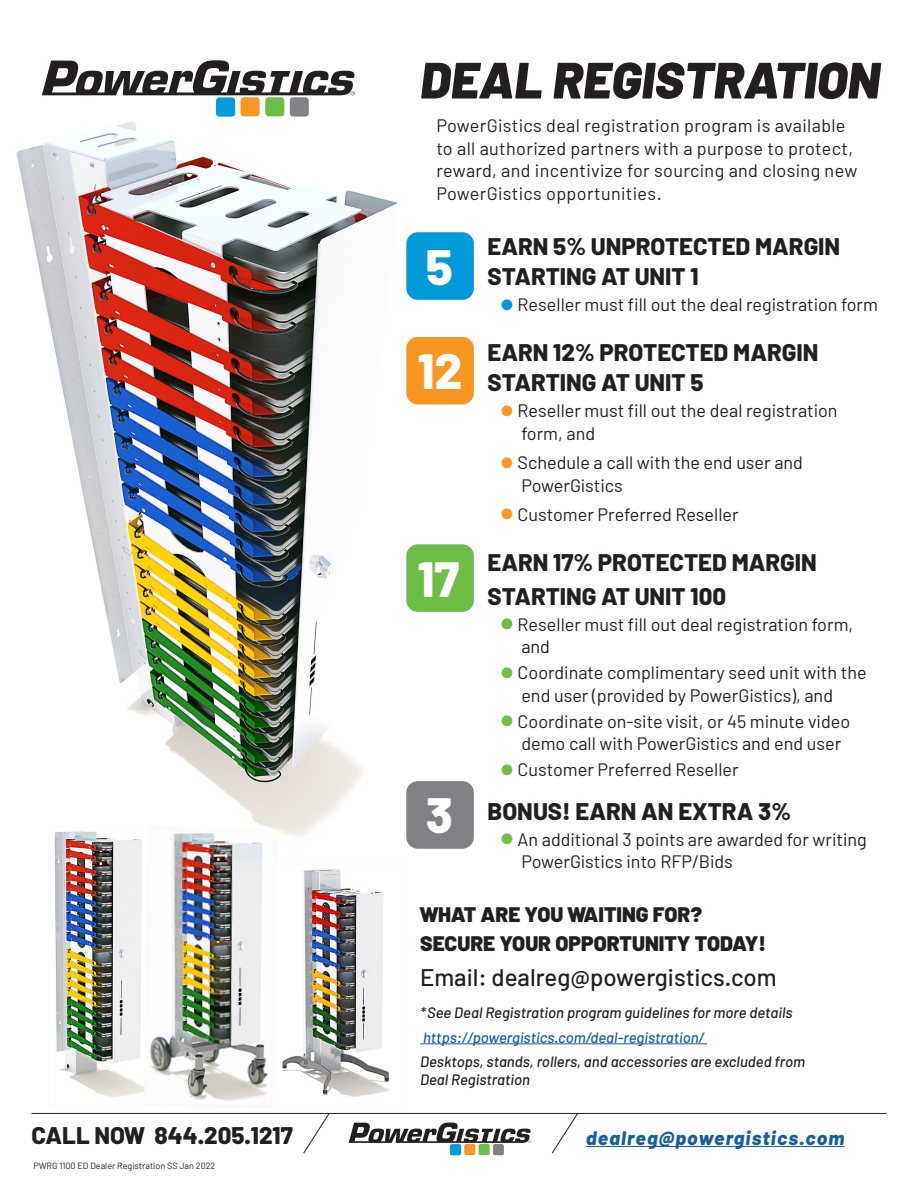
<style>
.page{position:relative;width:918px;height:1188px;background:#fff}
.page>*{position:absolute;margin:0;border:0;box-sizing:border-box;transform-origin:0 0}
.t1{font:italic 900 51px "Barlow";color:#231f20}
.t2{font:800 49.5px/83.8px "Barlow";color:#fff}
.t3{font:800 24px/30px "Barlow";color:#231f20}
.Tech_Spec_header{font:500 24px "Barlow";color:#231f20}
.t4{font:900 21px "Barlow";color:#231f20}
.t5{font:italic 800 19.5px "Barlow";letter-spacing:.06em;color:#175d9e}
.t6{font:18px/22.5px "Barlow";color:#231f20}
.t7{font:18px/22.5px "Barlow";letter-spacing:.02em;color:#231f20}
.Tech_Spec_header-2{font:italic 500 15px/18px "Barlow";color:#231f20}
.Tech_Spec_header-3{font:italic 500 15px "Barlow";color:#175d9e}
.t8{font:9px "Barlow";color:#231f20}
.s1{color:#069ad9}
.s2{color:#f79923}
.s3{color:#71bf44}
</style>
<div class="page">
<img style="left:54px;top:850px;width:90px;height:247px">
<img style="left:149px;top:850px;width:119px;height:251px">
<img style="left:282px;top:869px;width:108px;height:228px">
<img style="left:16px;top:108px;width:403px;height:742px">
<hr style="left:420px;top:1043px;width:287px;height:1px;background:#175d9e">
<svg style="left:349px;top:1123px;width:182px;height:20px"></svg>
<div style="left:464px;top:1144px;width:11px;height:11px;background:#f79822;border-radius:2px"></div>
<div style="left:479px;top:1144px;width:11px;height:11px;background:#6dbe46;border-radius:2px"></div>
<div style="left:493px;top:1144px;width:11px;height:11px;background:#808285;border-radius:2px"></div>
<div style="left:450px;top:1144px;width:11px;height:11px;background:#069ad9;border-radius:2px"></div>
<hr style="left:32px;top:1113px;width:854px;height:1px;background:#231f20">
<svg style="left:303px;top:1114px;width:27px;height:40px"></svg>
<svg style="left:551px;top:1114px;width:27px;height:40px"></svg>
<hr style="left:586px;top:1146px;width:258px;height:1px;background:#175d9e">
<svg style="left:42px;top:60px;width:313px;height:35px"></svg>
<div style="left:241px;top:97px;width:19px;height:19px;background:#f79822;border-radius:3px"></div>
<div style="left:265px;top:97px;width:19px;height:19px;background:#6dbe46;border-radius:3px"></div>
<div style="left:290px;top:97px;width:19px;height:20px;background:#808285;border-radius:3px"></div>
<div style="left:216px;top:97px;width:19px;height:20px;background:#069ad9;border-radius:3px"></div>
<div style="left:406px;top:232px;width:68px;height:68px;background:#0099d9;border-radius:12px"></div>
<div style="left:406px;top:337px;width:68px;height:67px;background:#f79722;border-radius:12px"></div>
<div style="left:406px;top:544px;width:68px;height:68px;background:#6ebd45;border-radius:12px"></div>
<div style="left:406px;top:781px;width:68px;height:68px;background:#808184;border-radius:12px"></div>
<p class="t1" style="left:420px;top:49px;width:461px">DEAL REGISTRATION</p>
<p class="t7" style="left:436px;top:114px;width:423px">PowerGistics deal registration program is available to all authorized partners with a purpose to protect, reward, and incentivize for sourcing and closing new PowerGistics opportunities.</p>
<p class="t2" style="left:418px;top:225px;width:46px">5<br>12</p>
<p class="t2" style="left:426px;top:246px;width:29px">5</p>
<p class="t2" style="left:418px;top:329px;width:46px">12</p>
<p class="t2" style="left:426px;top:360px;width:29px">5</p>
<p class="t2" style="left:426px;top:507px;width:29px">3</p>
<p class="t2" style="left:426px;top:512px;width:29px">5</p>
<p class="t2" style="left:418px;top:537px;width:43px">17</p>
<p class="t2" style="left:426px;top:774px;width:29px">3</p>
<p class="t3" style="left:488px;top:231px;width:354px">EARN 5% UNPROTECTED MARGIN<br>STARTING AT UNIT 1</p>
<p class="t6" style="left:501px;top:293px;width:378px"><span class="s1">●</span> Reseller must fill out the deal registration form</p>
<p class="t3" style="left:488px;top:338px;width:332px">EARN 12% PROTECTED MARGIN<br>STARTING AT UNIT 5</p>
<p class="t6" style="left:521px;top:399px;width:318px;text-indent:-20px"><span class="s2">●</span> Reseller must fill out the deal registration form, and</p>
<p class="t6" style="left:521px;top:451px;width:283px;text-indent:-20px"><span class="s2">●</span> Schedule a call with the end user and<br>PowerGistics</p>
<p class="t6" style="left:501px;top:503px;width:239px"><span class="s2">●</span> Customer Preferred Reseller</p>
<p class="t3" style="left:488px;top:547px;width:331px">EARN 17% PROTECTED MARGIN</p>
<p class="t3" style="left:488px;top:581px;width:240px">STARTING AT UNIT 100</p>
<p class="t6" style="left:521px;top:612px;width:333px;text-indent:-20px"><span class="s3">●</span> Reseller must fill out deal registration form, and</p>
<p class="t6" style="left:521px;top:661px;width:347px;text-indent:-20px"><span class="s3">●</span> Coordinate complimentary seed unit with the end user (provided by PowerGistics), and</p>
<p class="t6" style="left:521px;top:709px;width:330px;text-indent:-20px"><span class="s3">●</span> Coordinate on-site visit, or 45 minute video demo call with PowerGistics and end user</p>
<p class="t6" style="left:501px;top:758px;width:239px"><span class="s3">●</span> Customer Preferred Reseller</p>
<p class="t3" style="left:488px;top:796px;width:305px">BONUS! EARN AN EXTRA 3%</p>
<p class="t6" style="left:521px;top:827px;width:347px;text-indent:-20px"><span class="s3">●</span> An additional 3 points are awarded for writing<br>PowerGistics into RFP/Bids</p>
<p class="t4" style="left:420px;top:901px;width:284px">WHAT ARE YOU WAITING FOR?</p>
<p class="t4" style="left:420px;top:930px;width:348px">SECURE YOUR OPPORTUNITY TODAY!</p>
<p class="Tech_Spec_header" style="left:420px;top:963px;width:358px">Email: dealreg@powergistics.com</p>
<p class="Tech_Spec_header-2" style="left:420px;top:1003px;width:374px">*See Deal Registration program guidelines for more details</p>
<p class="Tech_Spec_header-3" style="left:423px;top:1028px;width:283px">https://powergistics.com/deal-registration/</p>
<p class="Tech_Spec_header-2" style="left:420px;top:1053px;width:387px">Desktops, stands, rollers, and accessories are excluded from<br>Deal Registration</p>
<p class="t3" style="left:32px;top:1120px;width:263px">CALL NOW 844.205.1217</p>
<p class="t5" style="left:586px;top:1126px;width:260px">dealreg@powergistics.com</p>
<p class="t8" style="left:33px;top:1160px;width:183px">PWRG 1100 ED Dealer Registration SS Jan 2022</p>
</div>
